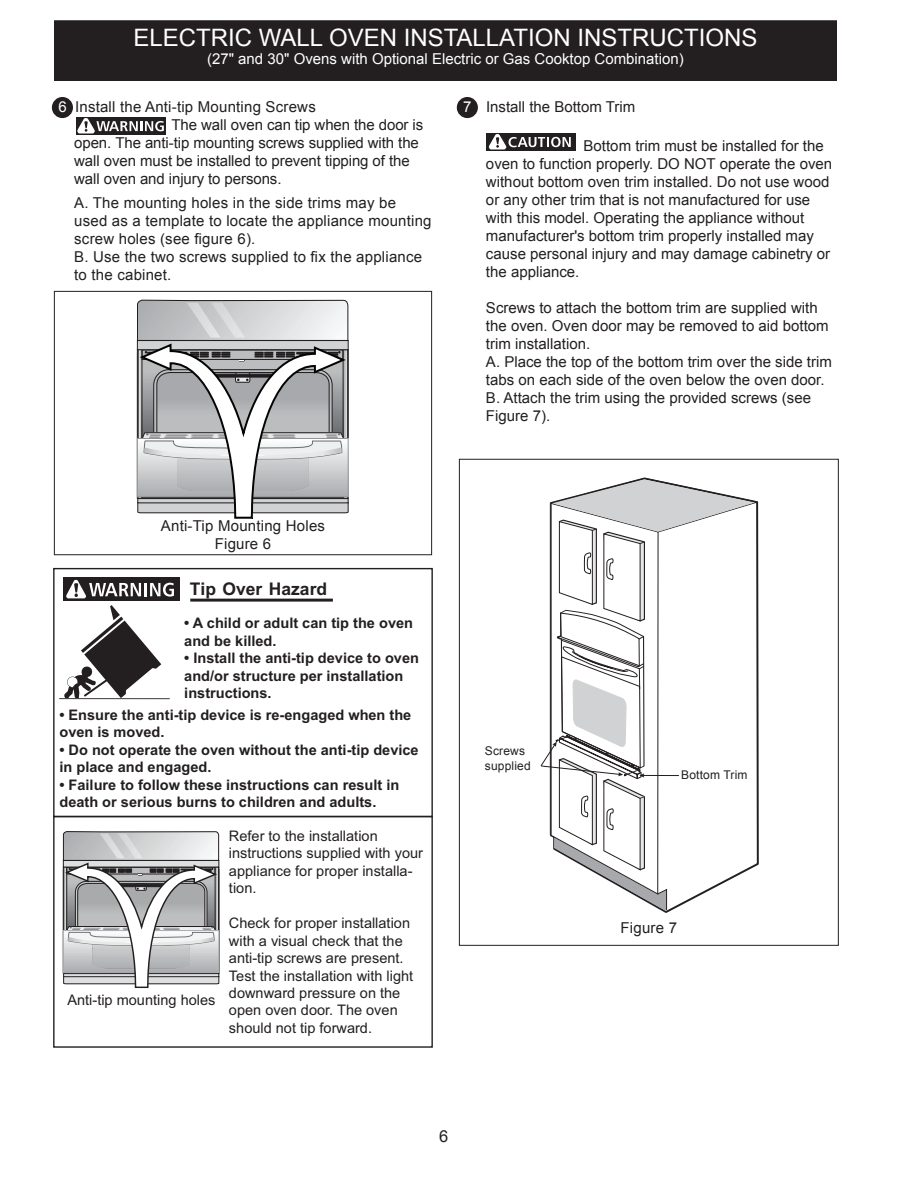
<style>
.page{position:relative;width:918px;height:1188px;background:#fff}
.page>*{position:absolute;margin:0;border:0;box-sizing:border-box;transform-origin:0 0}
.t1{font:24px "Arial";color:#fff}
.t2{font:700 17.4px "Arial";color:#231f20}
.t3{font:16.5px "Arial";color:#231f20}
.t4{font:15px/18px "Arial";color:#231f20}
.t5{font:15px "Arial";color:#fff}
.t6{font:700 14.55px/17.4px "Arial";color:#231f20}
.t7{font:14.55px/17.4px "Arial";color:#231f20}
.t8{font:12px/14.4px "Arial";letter-spacing:.015em;color:#231f20}
.s1{color:#fff}
</style>
<div class="page">
<div style="left:55px;top:21px;width:781px;height:59px;background:#231f20"></div>
<div style="left:54px;top:20px;width:783px;height:61px;border:2px solid #231f20"></div>
<div style="left:54px;top:291px;width:378px;height:264px;border:1px solid #231f20"></div>
<svg style="left:540px;top:477px;width:219px;height:434px"></svg>
<div style="left:53px;top:98px;width:19px;height:19px;background:#231f20;border-radius:50%"></div>
<div style="left:52px;top:97px;width:21px;height:21px;border:2px solid #231f20;border-radius:50%"></div>
<div style="left:77px;top:117px;width:89px;height:18px;background:#231f20"></div>
<svg style="left:76px;top:117px;width:88px;height:18px"></svg>
<svg style="left:137px;top:300px;width:212px;height:219px"></svg>
<div style="left:458px;top:98px;width:19px;height:19px;background:#231f20;border-radius:50%"></div>
<div style="left:457px;top:97px;width:21px;height:21px;border:2px solid #231f20;border-radius:50%"></div>
<div style="left:486px;top:133px;width:89px;height:18px;background:#231f20"></div>
<svg style="left:488px;top:134px;width:83px;height:16px"></svg>
<div style="left:63px;top:578px;width:117px;height:23px;background:#231f20"></div>
<svg style="left:66px;top:579px;width:108px;height:20px"></svg>
<div style="left:53px;top:568px;width:380px;height:249px;border:1px solid #231f20"></div>
<hr style="left:59px;top:698px;width:111px;height:1px;background:#231f20">
<svg style="left:64px;top:605px;width:97px;height:93px"></svg>
<div style="left:53px;top:816px;width:380px;height:232px;border:1px solid #231f20"></div>
<hr style="left:190px;top:599px;width:143px;height:3px;background:#231f20">
<svg style="left:63px;top:831px;width:156px;height:157px"></svg>
<h1 class="t1" style="left:133px;top:22px;width:626px">ELECTRIC WALL OVEN INSTALLATION INSTRUCTIONS</h1>
<p class="t5" style="left:207px;top:49px;width:478px">(27" and 30" Ovens with Optional Electric or Gas Cooktop Combination)</p>
<p class="t4" style="left:58px;top:98px;width:259px"><span class="s1">6</span> Install the Anti-tip Mounting Screws</p>
<p class="t4" style="left:172px;top:116px;width:253px">The wall oven can tip when the door is</p>
<p class="t4" style="left:74px;top:134px;width:346px">open. The anti-tip mounting screws supplied with the</p>
<p class="t4" style="left:74px;top:152px;width:337px">wall oven must be installed to prevent tipping of the</p>
<p class="t4" style="left:74px;top:170px;width:209px">wall oven and injury to persons.</p>
<p class="t4" style="left:74px;top:194px;width:359px">A. The mounting holes in the side trims may be used as a template to locate the appliance mounting screw holes (see figure 6).<br>B. Use the two screws supplied to fix the appliance to the cabinet.</p>
<p class="t4" style="left:463px;top:98px;width:174px"><span class="s1">7</span> Install the Bottom Trim</p>
<p class="t4" style="left:486px;top:137px;width:348px;text-indent:98px">Bottom trim must be installed for the oven to function properly. DO NOT operate the oven without bottom oven trim installed. Do not use wood or any other trim that is not manufactured for use with this model. Operating the appliance without manufacturer's bottom trim properly installed may cause personal injury and may damage cabinetry or the appliance.</p>
<p class="t4" style="left:486px;top:299px;width:347px">Screws to attach the bottom trim are supplied with the oven. Oven door may be removed to aid bottom trim installation.<br>A. Place the top of the bottom trim over the side trim tabs on each side of the oven below the oven door.<br>B. Attach the trim using the provided screws (see Figure 7).</p>
<p class="t4" style="left:161px;top:517px;width:166px;text-align:center">Anti-Tip Mounting Holes<br>Figure 6</p>
<p class="t2" style="left:190px;top:577px;width:139px">Tip Over Hazard</p>
<p class="t6" style="left:184px;top:615px;width:230px">• A child or adult can tip the oven and be killed.</p>
<p class="t6" style="left:184px;top:650px;width:236px">• Install the anti-tip device to oven and/or structure per installation instructions.</p>
<p class="t6" style="left:59px;top:707px;width:353px">• Ensure the anti-tip device is re-engaged when the oven is moved.</p>
<p class="t6" style="left:59px;top:742px;width:361px">• Do not operate the oven without the anti-tip device in place and engaged.</p>
<p class="t6" style="left:59px;top:777px;width:341px">• Failure to follow these instructions can result in death or serious burns to children and adults.</p>
<p class="t7" style="left:229px;top:827px;width:196px">Refer to the installation instructions supplied with your appliance for proper installa&shy;tion.</p>
<p class="t7" style="left:229px;top:914px;width:186px">Check for proper installation with a visual check that the anti-tip screws are present.<br>Test the installation with light downward pressure on the open oven door. The oven should not tip forward.</p>
<p class="t7" style="left:67px;top:992px;width:149px">Anti-tip mounting holes</p>
<p class="t8" style="left:485px;top:744px;width:47px">Screws supplied</p>
<p class="t3" style="left:439px;top:1126px;width:11px">6</p>
<p class="t8" style="left:681px;top:768px;width:68px">Bottom Trim</p>
<p class="t4" style="left:621px;top:919px;width:58px">Figure 7</p>
</div>
